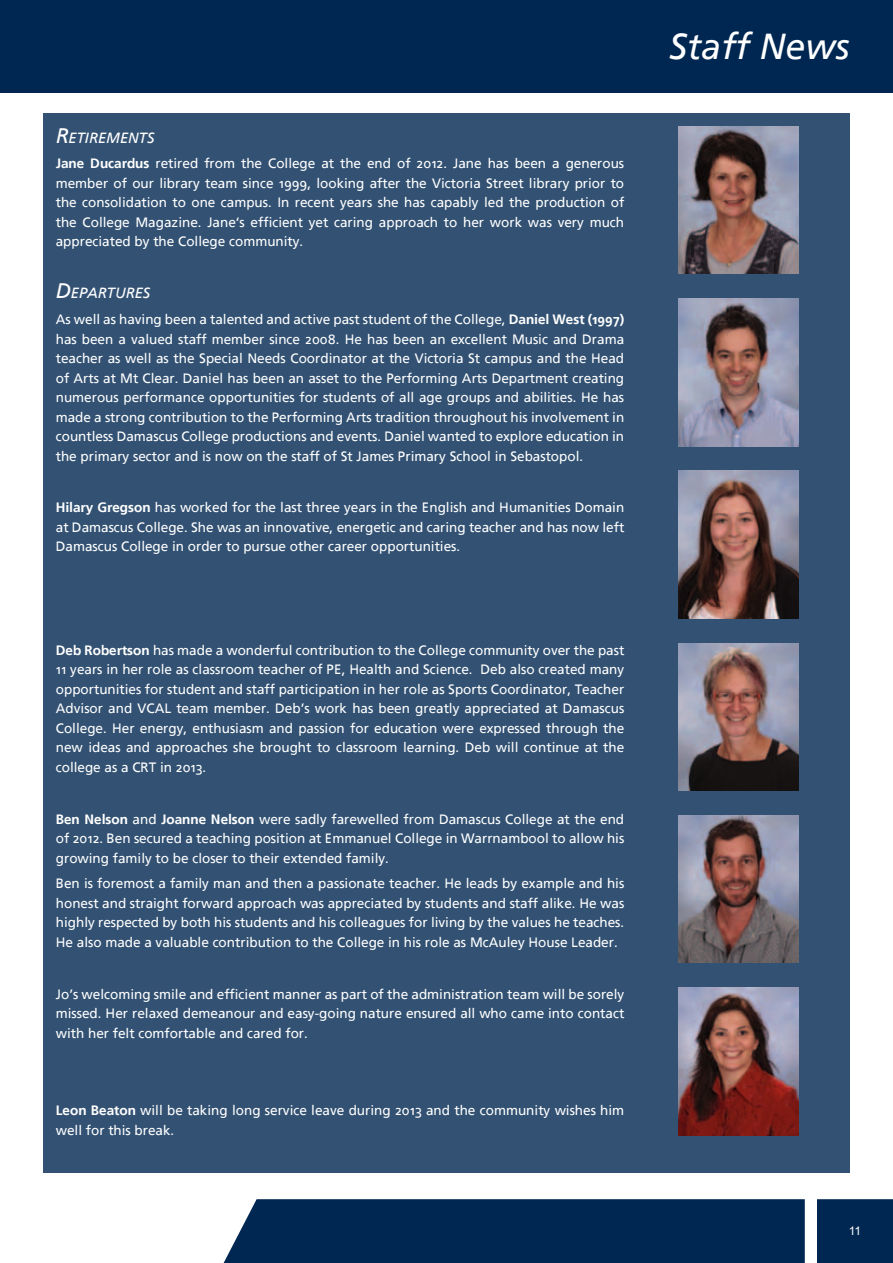
<style>
.page{position:relative;width:893px;height:1263px;background:#fff}
.page>*{position:absolute;margin:0;border:0;box-sizing:border-box;transform-origin:0 0}
.t1{font:italic 36px "Frutiger Linotype";color:#fff}
.t2{font:italic 14.7px "Frutiger Linotype";color:#fff}
.t3{font:13.5px/19.5px "Frutiger Linotype";color:#fff;text-align:justify}
.t4{font:12px "Arial";color:#fff}
.s1{font-size:21px}
.s2{font-weight:700}
</style>
<div class="page">
<div style="left:224px;top:1199px;width:669px;height:64px;background:#002751"></div>
<div style="left:0;top:0;width:893px;height:93px;background:#002751"></div>
<div style="left:43px;top:114px;width:806px;height:1059px;background:#335273"></div>
<img style="left:678px;top:126px;width:120px;height:148px">
<img style="left:678px;top:299px;width:120px;height:147px">
<img style="left:678px;top:471px;width:120px;height:147px">
<img style="left:678px;top:643px;width:120px;height:147px">
<img style="left:678px;top:815px;width:120px;height:148px">
<img style="left:678px;top:988px;width:120px;height:147px">
<p class="t2" style="left:56px;top:129px;width:100px"><span class="s1">R</span>ETIREMENTS</p>
<p class="t3" style="left:56px;top:154px;width:570px"><span class="s2">Jane Ducardus</span> retired from the College at the end of 2012. Jane has been a generous member of our library team since 1999, looking after the Victoria Street library prior to the consolidation to one campus. In recent years she has capably led the production of the College Magazine. Jane‘s efficient yet caring approach to her work was very much appreciated by the College community.</p>
<p class="t2" style="left:56px;top:284px;width:96px"><span class="s1">D</span>EPARTURES</p>
<p class="t3" style="left:56px;top:310px;width:570px">As well as having been a talented and active past student of the College, <span class="s2">Daniel West (1997) </span>has been a valued staff member since 2008. He has been an excellent Music and Drama teacher as well as the Special Needs Coordinator at the Victoria St campus and the Head of Arts at Mt Clear. Daniel has been an asset to the Performing Arts Department creating numerous performance opportunities for students of all age groups and abilities. He has made a strong contribution to the Performing Arts tradition throughout his involvement in countless Damascus College productions and events. Daniel wanted to explore education in the primary sector and is now on the staff of St James Primary School in Sebastopol.</p>
<p class="t3" style="left:56px;top:498px;width:570px"><span class="s2">Hilary Gregson</span> has worked for the last three years in the English and H umanities Domain at Damascus College. She was an innovative, energetic and caring teacher and has now left Damascus College in order to pursue other career opportunities.</p>
<p class="t3" style="left:56px;top:640px;width:570px"><span class="s2">Deb Robertson</span> has made a wonderful contribution to the College community over the past 11 years in her role as classroom teacher of PE, Health and Science. Deb also created many opportunities for student and staff participation in her role as Sports Coordinator, Teacher Advisor and VCAL team member. Deb’s work has been greatly appreciated at Damascus College. Her energy, enthusiasm and passion for education were expressed through the new ideas and approaches she brought to classroom learning. Deb will continue at the college as a CRT in 2013.</p>
<p class="t3" style="left:56px;top:809px;width:570px"><span class="s2">Ben Nelson</span> and <span class="s2">Joanne Nelson</span> were sadly farewelled from Damascus College at the end of 2012. Ben secured a teaching position at Emmanuel College in Warrnambool to allow his growing family to be closer to their extended family.</p>
<p class="t3" style="left:56px;top:874px;width:570px">Ben is foremost a family man and then a passionate teacher. He leads by example and his honest and straight forward approach was appreciated by students and staff alike. H e was highly respected by both his students and his colleagues for living by the values he teaches.<br>He also made a valuable contribution to the College in his role as McAuley House Leader.</p>
<p class="t3" style="left:56px;top:984px;width:570px">Jo’s welcoming smile and efficient manner as part of the administration team will be sorely missed. Her relaxed demeanour and easy-going nature ensured all who came into contact with her felt comfortable and cared for.</p>
<p class="t3" style="left:56px;top:1101px;width:570px"><span class="s2">Leon Beaton</span> will be taking long service leave during 2013 and the community wishes him well for this break.</p>
<h1 class="t1" style="left:669px;top:26px;width:182px">Staff News</h1>
<p class="t4" style="left:849px;top:1223px;width:14px">11</p>
</div>
